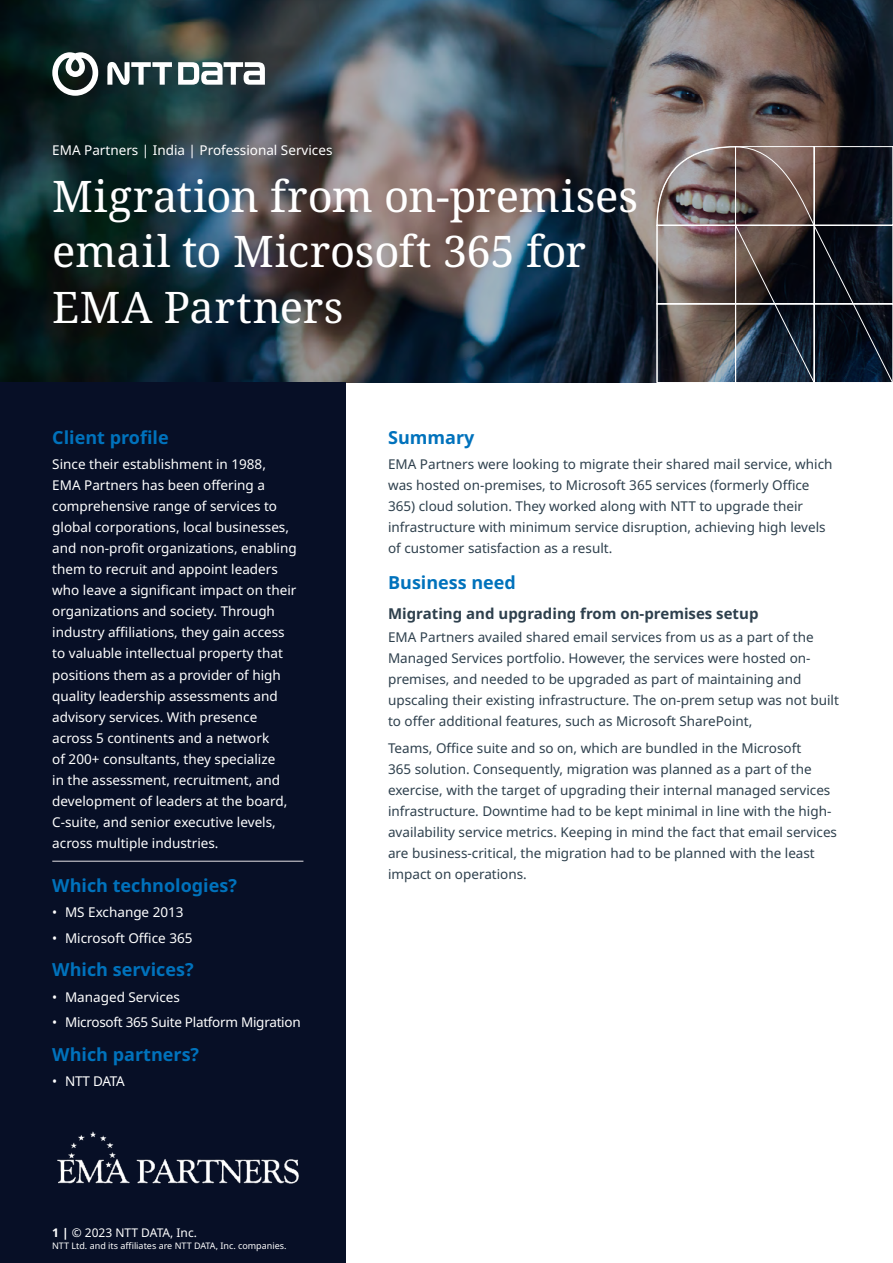
<style>
.page{position:relative;width:893px;height:1263px;background:#fff}
.page>*{position:absolute;margin:0;border:0;box-sizing:border-box;transform-origin:0 0}
.t1{font:43.5px/55.5px "Noto Serif";letter-spacing:-.005em;color:#fff}
.t2{font:700 18px "Noto Sans";color:#0072bc}
.t3{font:700 15px "Noto Sans";color:#2e404d}
.t4{font:13.5px/21px "Noto Sans";color:#2e404d}
.t5{font:13.5px/21px "Noto Sans";color:#fff}
.t6{font:13.5px "Noto Sans";letter-spacing:-.02em;color:#fff}
.t7{font:12px "Noto Sans";color:#fff}
.t8{font:9px "Noto Sans";color:#fff}
.s1{font-weight:700}
</style>
<div class="page">
<img style="left:0;top:0;width:893px;height:383px">
<svg style="left:656px;top:146px;width:237px;height:237px;background:#484346"></svg>
<svg style="left:52px;top:52px;width:46px;height:44px"></svg>
<svg style="left:178px;top:62px;width:87px;height:23px"></svg>
<svg style="left:107px;top:62px;width:65px;height:23px"></svg>
<div style="left:0;top:383px;width:346px;height:880px;background:#070f26"></div>
<hr style="left:52px;top:861px;width:251px;height:1px;background:#e4e1e5">
<img style="left:57px;top:1131px;width:242px;height:53px">
<p class="t5" style="left:52px;top:140px;width:282px">EMA Partners | India | Professional Services</p>
<h1 class="t1" style="left:52px;top:170px;width:587px">Migration from on-premises email to Microsoft 365 for<br>EMA Partners</h1>
<h2 class="t2" style="left:52px;top:427px;width:118px">Client profile</h2>
<p class="t5" style="left:52px;top:454px;width:246px">Since their establishment in 1988, EMA Partners has been offering a comprehensive range of services to global corporations, local businesses, and non-profit organizations, enabling them to recruit and appoint leaders who leave a significant impact on their organizations and society. Through industry affiliations, they gain access to valuable intellectual property that positions them as a provider of high quality leadership assessments and advisory services. With presence across 5 continents and a network<br>of 200+ consultants, they specialize<br>in the assessment, recruitment, and development of leaders at the board, C-suite, and senior executive levels, across multiple industries.</p>
<h2 class="t2" style="left:52px;top:875px;width:186px">Which technologies?</h2>
<p class="t5" style="left:52px;top:902px;width:133px">• MS Exchange 2013</p>
<p class="t5" style="left:52px;top:928px;width:142px">• Microsoft Office 365</p>
<h2 class="t2" style="left:52px;top:960px;width:143px">Which services?</h2>
<p class="t5" style="left:52px;top:987px;width:129px">• Managed Services</p>
<p class="t6" style="left:52px;top:1012px;width:250px">• Microsoft 365 Suite Platform Migration</p>
<h2 class="t2" style="left:52px;top:1044px;width:148px">Which partners?</h2>
<p class="t5" style="left:52px;top:1071px;width:74px">• NTT DATA</p>
<p class="t7" style="left:52px;top:1224px;width:146px"><span class="s1">1 |</span> © 2023 NTT DATA, Inc.</p>
<p class="t8" style="left:52px;top:1239px;width:236px">NTT Ltd. and its affiliates are NTT DATA, Inc. companies.</p>
<h2 class="t2" style="left:388px;top:427px;width:88px">Summary</h2>
<p class="t4" style="left:388px;top:454px;width:446px">EMA Partners were looking to migrate their shared mail service, which was hosted on-premises, to Microsoft 365 services (formerly Office 365) cloud solution. They worked along with NTT to upgrade their infrastructure with minimum service disruption, achieving high levels of customer satisfaction as a result.</p>
<h2 class="t2" style="left:388px;top:572px;width:129px">Business need</h2>
<p class="t3" style="left:388px;top:605px;width:372px">Migrating and upgrading from on-premises setup</p>
<p class="t4" style="left:388px;top:627px;width:452px">EMA Partners availed shared email services from us as a part of the Managed Services portfolio. However, the services were hosted on&shy;premises, and needed to be upgraded as part of maintaining and upscaling their existing infrastructure. The on-prem setup was not built to offer additional features, such as Microsoft SharePoint,</p>
<p class="t4" style="left:388px;top:738px;width:450px">Teams, Office suite and so on, which are bundled in the Microsoft<br>365 solution. Consequently, migration was planned as a part of the exercise, with the target of upgrading their internal managed services infrastructure. Downtime had to be kept minimal in line with the high&shy;availability service metrics. Keeping in mind the fact that email services are business-critical, the migration had to be planned with the least impact on operations.</p>
</div>
